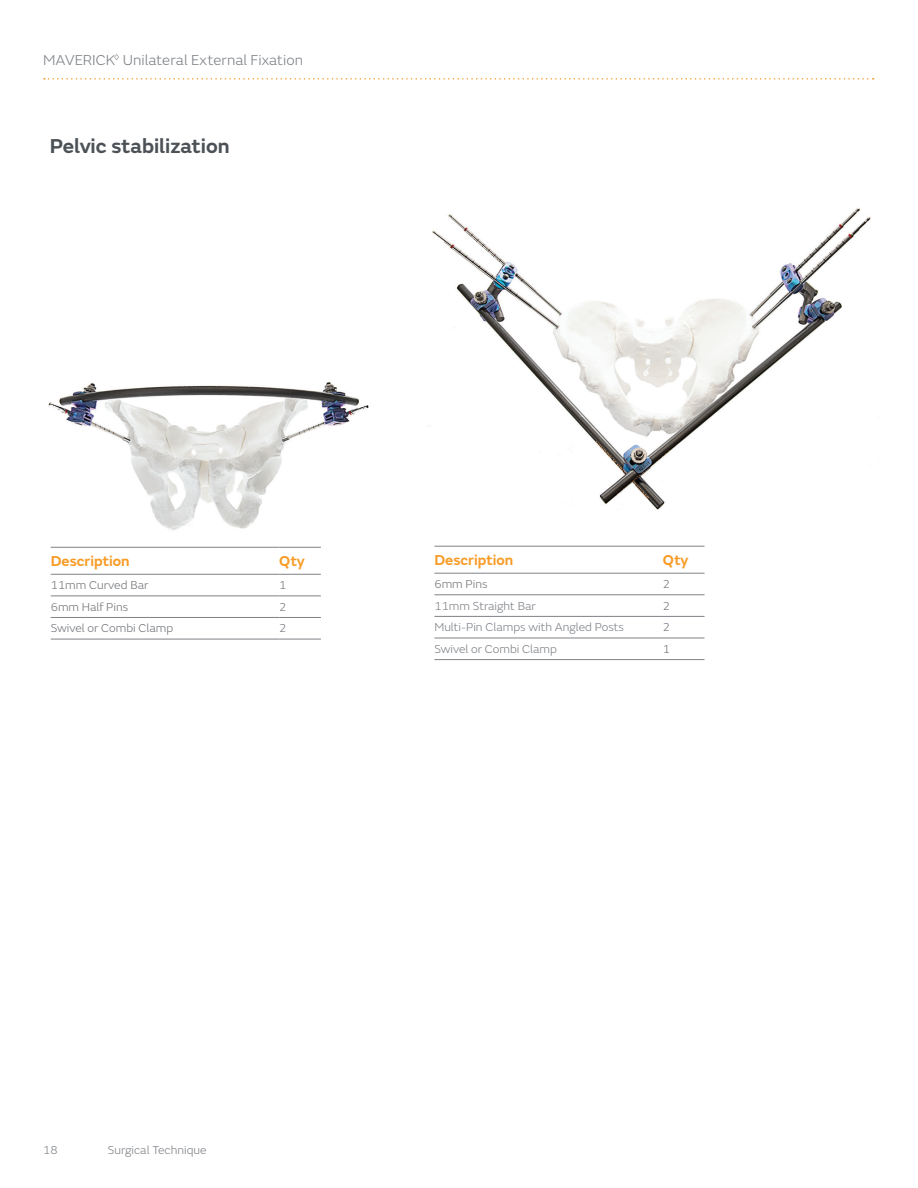
<style>
.page{position:relative;width:918px;height:1188px;background:#fff}
.page>*{position:absolute;margin:0;border:0;box-sizing:border-box;transform-origin:0 0}
.Subhead_14_16_8{font:600 21px "SN Emeric";color:#4b5156}
.t1{font:300 15px "SN Emeric";letter-spacing:.005em;color:#7f8287}
.Reference_Descriptio{font:600 15px "SN Emeric";color:#f89c28}
.Table_Body{font:300 12px "SN Emeric";color:#7f8287}
.Table_Body-2{font:300 12px "SN Emeric";color:#73767a}
</style>
<div class="page">
<svg style="left:44px;top:78px;width:830px;height:2px"></svg>
<hr style="left:51px;top:547px;width:228px;height:1px;background:#7f8287">
<hr style="left:279px;top:547px;width:42px;height:1px;background:#7f8287">
<hr style="left:51px;top:574px;width:228px;height:1px;background:#7f8287">
<hr style="left:279px;top:574px;width:42px;height:1px;background:#7f8287">
<hr style="left:51px;top:596px;width:228px;height:1px;background:#7f8287">
<hr style="left:51px;top:617px;width:228px;height:1px;background:#7f8287">
<hr style="left:51px;top:639px;width:228px;height:1px;background:#7f8287">
<hr style="left:279px;top:596px;width:42px;height:1px;background:#7f8287">
<hr style="left:279px;top:617px;width:42px;height:1px;background:#7f8287">
<hr style="left:279px;top:639px;width:42px;height:1px;background:#7f8287">
<hr style="left:434px;top:546px;width:229px;height:1px;background:#7f8287">
<hr style="left:663px;top:546px;width:42px;height:1px;background:#7f8287">
<hr style="left:434px;top:573px;width:229px;height:1px;background:#7f8287">
<hr style="left:663px;top:573px;width:42px;height:1px;background:#7f8287">
<hr style="left:434px;top:594px;width:229px;height:1px;background:#7f8287">
<hr style="left:434px;top:616px;width:229px;height:1px;background:#7f8287">
<hr style="left:434px;top:638px;width:229px;height:1px;background:#7f8287">
<hr style="left:434px;top:659px;width:229px;height:1px;background:#7f8287">
<hr style="left:663px;top:594px;width:42px;height:1px;background:#7f8287">
<hr style="left:663px;top:616px;width:42px;height:1px;background:#7f8287">
<hr style="left:663px;top:638px;width:42px;height:1px;background:#7f8287">
<hr style="left:663px;top:659px;width:42px;height:1px;background:#7f8287">
<img style="left:48px;top:382px;width:321px;height:149px">
<img style="left:428px;top:208px;width:443px;height:302px">
<p class="t1" style="left:43px;top:51px;width:261px">MAVERICK<sup>◊</sup> Unilateral External Fixation</p>
<p class="Subhead_14_16_8" style="left:50px;top:133px;width:181px">Pelvic stabilization</p>
<p class="Reference_Descriptio" style="left:51px;top:552px;width:80px">Description</p>
<p class="Reference_Descriptio" style="left:279px;top:552px;width:27px">Qty</p>
<p class="Table_Body-2" style="left:51px;top:578px;width:99px">11mm Curved Bar</p>
<p class="Table_Body-2" style="left:279px;top:578px;width:9px">1</p>
<p class="Table_Body-2" style="left:51px;top:599px;width:79px">6mm Half Pins</p>
<p class="Table_Body-2" style="left:279px;top:599px;width:9px">2</p>
<p class="Table_Body-2" style="left:51px;top:621px;width:124px">Swivel or Combi Clamp</p>
<p class="Table_Body-2" style="left:279px;top:621px;width:9px">2</p>
<p class="Reference_Descriptio" style="left:434px;top:551px;width:80px">Description</p>
<p class="Reference_Descriptio" style="left:663px;top:551px;width:27px">Qty</p>
<p class="Table_Body-2" style="left:434px;top:577px;width:55px">6mm Pins</p>
<p class="Table_Body-2" style="left:663px;top:577px;width:9px">2</p>
<p class="Table_Body" style="left:434px;top:598px;width:103px">11mm Straight Bar</p>
<p class="Table_Body-2" style="left:663px;top:598px;width:9px">2</p>
<p class="Table_Body" style="left:434px;top:620px;width:191px">Multi-Pin Clamps with Angled Posts</p>
<p class="Table_Body-2" style="left:663px;top:620px;width:9px">2</p>
<p class="Table_Body" style="left:434px;top:642px;width:124px">Swivel or Combi Clamp</p>
<p class="Table_Body-2" style="left:663px;top:642px;width:9px">1</p>
<p class="Table_Body" style="left:43px;top:1142px;width:16px">18</p>
<p class="Table_Body" style="left:108px;top:1142px;width:100px">Surgical Technique</p>
</div>
